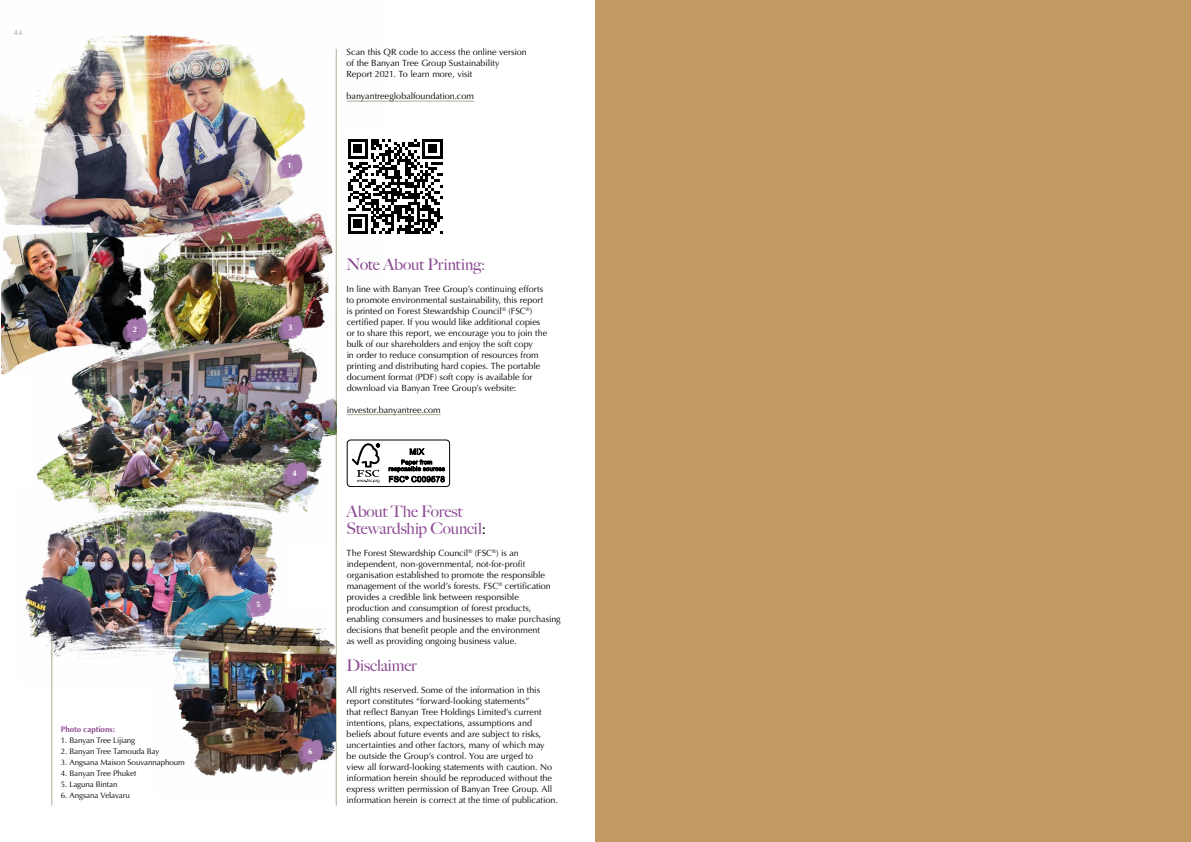
<style>
.page{position:relative;width:1191px;height:842px;background:#fff}
.page>*{position:absolute;margin:0;border:0;box-sizing:border-box;transform-origin:0 0}
.t1{font:500 16px/16.5px "Big Caslon";letter-spacing:-.01em;color:#8b4a92}
.t2{font:9px/11px "Optima";color:#000}
.t3{font:8px "Optima";letter-spacing:-.01em;color:#000}
.t4{font:700 8px "Optima";color:#8b4a92}
.t5{font:700 8px "Optima";color:#fff}
.t6{font:7px "Optima";color:#949795}
.s1{color:#000}
</style>
<div class="page">
<img style="left:0;top:35px;width:385px;height:288px">
<hr style="left:347px;top:101px;width:127px;height:1px;background:#b5a997">
<hr style="left:347px;top:414px;width:94px;height:1px;background:#b5a997">
<div style="left:347px;top:440px;width:103px;height:47px;border:1px solid #000;border-radius:3px"></div>
<svg style="left:352px;top:443px;width:28px;height:40px"></svg>
<svg style="left:389px;top:448px;width:56px;height:34px"></svg>
<div style="left:338px;top:129px;width:115px;height:110px;background:#fff"></div>
<svg style="left:348px;top:139px;width:95px;height:95px"></svg>
<hr style="left:336px;top:49px;width:1px;height:757px;background:#b5a997">
<hr style="left:52px;top:612px;width:1px;height:194px;background:#b5a997">
<img style="left:142px;top:196px;width:238px;height:198px">
<img style="left:2px;top:224px;width:149px;height:151px">
<img style="left:33px;top:314px;width:303px;height:228px">
<img style="left:25px;top:488px;width:264px;height:196px">
<img style="left:271px;top:151px;width:37px;height:29px">
<img style="left:273px;top:156px;width:30px;height:24px">
<img style="left:116px;top:315px;width:37px;height:29px">
<img style="left:118px;top:319px;width:31px;height:25px">
<img style="left:271px;top:313px;width:37px;height:29px">
<img style="left:273px;top:317px;width:31px;height:25px">
<img style="left:276px;top:459px;width:37px;height:29px">
<img style="left:278px;top:463px;width:30px;height:25px">
<img style="left:240px;top:590px;width:36px;height:21px">
<img style="left:241px;top:595px;width:31px;height:16px">
<img style="left:156px;top:611px;width:180px;height:185px">
<img style="left:292px;top:737px;width:37px;height:28px">
<img style="left:293px;top:741px;width:31px;height:25px">
<div style="left:595px;top:0;width:596px;height:842px;background:#c19a63"></div>
<p class="t6" style="left:14px;top:28px;width:10px">44</p>
<p class="t5" style="left:287px;top:161px;width:6px">1</p>
<p class="t2" style="left:347px;top:47px;width:182px">Scan this QR code to access the online version of the Banyan Tree Group Sustainability<br>Report 2021. To learn more, visit</p>
<p class="t2" style="left:347px;top:91px;width:129px">banyantreeglobalfoundation.com</p>
<p class="t5" style="left:133px;top:325px;width:6px">2</p>
<p class="t5" style="left:288px;top:323px;width:6px">3</p>
<p class="t4" style="left:61px;top:724px;width:56px">Photo captions:</p>
<p class="t3" style="left:61px;top:735px;width:76px">1. Banyan Tree Lijiang</p>
<p class="t3" style="left:61px;top:746px;width:100px">2. Banyan Tree Tamouda Bay</p>
<p class="t3" style="left:61px;top:757px;width:126px">3. Angsana Maison Souvannaphoum</p>
<p class="t3" style="left:61px;top:768px;width:77px">4. Banyan Tree Phuket</p>
<p class="t3" style="left:61px;top:779px;width:58px">5. Laguna Bintan</p>
<p class="t3" style="left:61px;top:790px;width:71px">6. Angsana Velavaru</p>
<p class="t5" style="left:292px;top:469px;width:6px">4</p>
<p class="t5" style="left:256px;top:600px;width:6px">5</p>
<p class="t5" style="left:308px;top:746px;width:6px">6</p>
<h1 class="t1" style="left:347px;top:255px;width:140px">Note About Printing:</h1>
<p class="t2" style="left:347px;top:283px;width:202px">In line with Banyan Tree Group’s continuing efforts to promote environmental sustainability, this report is printed on Forest Stewardship Council<sup>®</sup> (FSC<sup>®</sup>) certified paper. If you would like additional copies or to share this report, we encourage you to join the bulk of our shareholders and enjoy the soft copy<br>in order to reduce consumption of resources from printing and distributing hard copies. The portable document format (PDF) soft copy is available for download via Banyan Tree Group’s website:</p>
<p class="t2" style="left:347px;top:404px;width:96px">investor.banyantree.com</p>
<h1 class="t1" style="left:347px;top:503px;width:141px">About The Forest<br>Stewardship Council<span class="s1">:</span></h1>
<p class="t2" style="left:347px;top:547px;width:216px">The Forest Stewardship Council<sup>®</sup> (FSC<sup>®</sup>) is an independent, non-governmental, not-for-profit organisation established to promote the responsible management of the world’s forests. FSC<sup>®</sup> certification provides a credible link between responsible production and consumption of forest products, enabling consumers and businesses to make purchasing decisions that benefit people and the environment<br>as well as providing ongoing business value.</p>
<h1 class="t1" style="left:347px;top:657px;width:72px">Disclaimer</h1>
<p class="t2" style="left:347px;top:685px;width:213px">All rights reserved. Some of the information in this report constitutes “forward-looking statements”<br>that reflect Banyan Tree Holdings Limited’s current intentions, plans, expectations, assumptions and beliefs about future events and are subject to risks, uncertainties and other factors, many of which may<br>be outside the Group’s control. You are urged to<br>view all forward-looking statements with caution. No information herein should be reproduced without the express written permission of Banyan Tree Group. All information herein is correct at the time of publication.</p>
</div>
